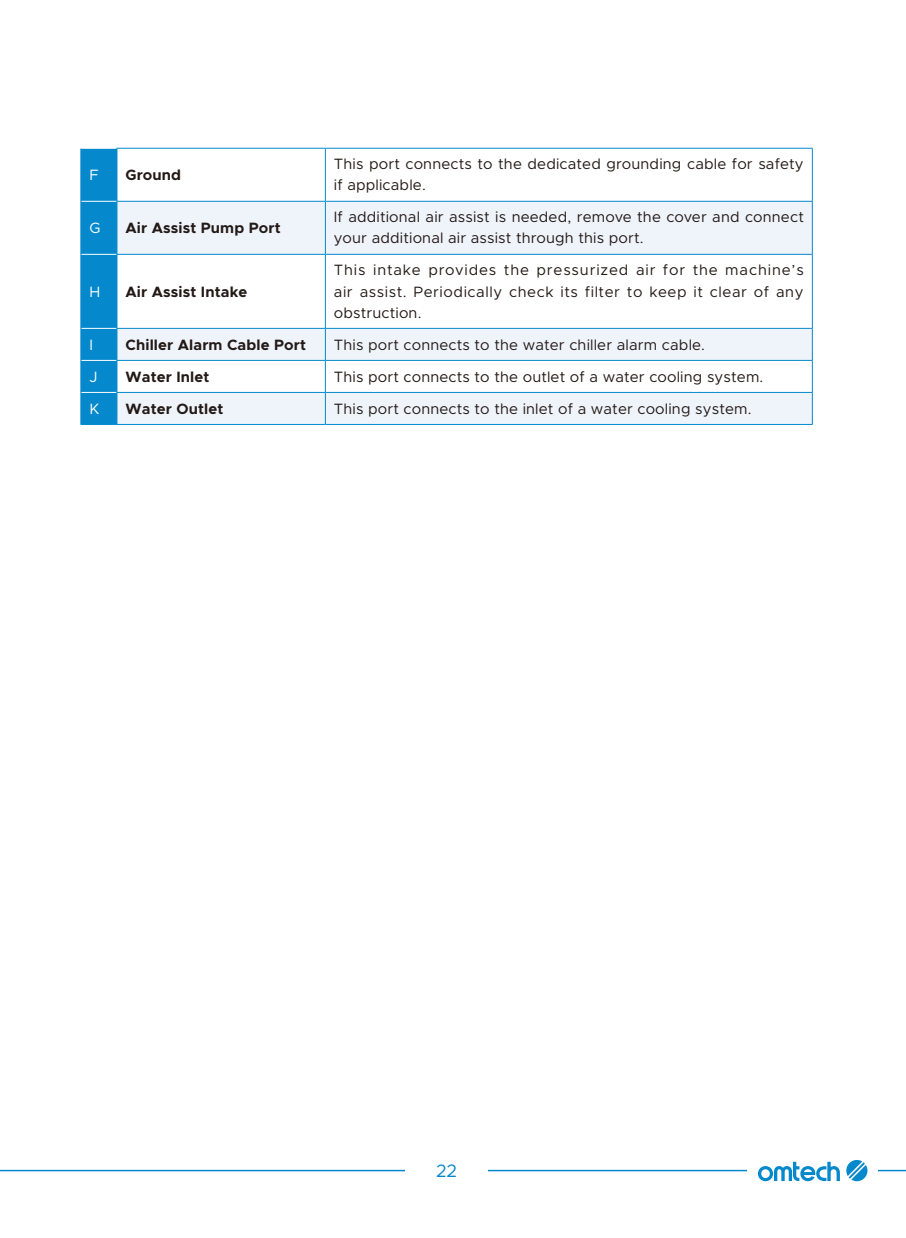
<style>
.page{position:relative;width:906px;height:1238px;background:#fff}
.page>*{position:absolute;margin:0;border:0;box-sizing:border-box;transform-origin:0 0}
.t1{font:18px "Metropolis";color:#0589cc}
.R-正文{font:15px/21px "Metropolis";letter-spacing:.01em;color:#231916}
.R-正文-2{font:700 15px "Metropolis";letter-spacing:.01em;color:#231916}
.R-正文-3{font:15px "Metropolis";color:#fff}
</style>
<div class="page">
<hr style="left:0;top:1169px;width:906px;height:2px;background:#0589cc">
<div style="left:747px;top:1149px;width:131px;height:42px;background:#fff"></div>
<svg style="left:758px;top:1161px;width:82px;height:20px"></svg>
<svg style="left:846px;top:1160px;width:21px;height:21px"></svg>
<div style="left:405px;top:1161px;width:83px;height:18px;background:#fff"></div>
<div style="left:81px;top:149px;width:36px;height:275px;background:#0589cc"></div>
<svg style="left:118px;top:202px;width:694px;height:222px;fill:#eff4fb"></svg>
<hr style="left:81px;top:201px;width:36px;height:1px;background:#fff">
<hr style="left:81px;top:254px;width:36px;height:1px;background:#fff">
<hr style="left:81px;top:328px;width:36px;height:1px;background:#fff">
<hr style="left:81px;top:360px;width:36px;height:1px;background:#fff">
<hr style="left:81px;top:392px;width:36px;height:1px;background:#fff">
<hr style="left:117px;top:148px;width:208px;height:1px;background:#0589cc">
<hr style="left:325px;top:148px;width:487px;height:1px;background:#0589cc">
<hr style="left:325px;top:149px;width:1px;height:52px;background:#0589cc">
<hr style="left:117px;top:201px;width:208px;height:1px;background:#0589cc">
<hr style="left:325px;top:201px;width:487px;height:1px;background:#0589cc">
<hr style="left:325px;top:202px;width:1px;height:52px;background:#0589cc">
<hr style="left:117px;top:254px;width:208px;height:1px;background:#0589cc">
<hr style="left:325px;top:254px;width:487px;height:1px;background:#0589cc">
<hr style="left:325px;top:255px;width:1px;height:73px;background:#0589cc">
<hr style="left:117px;top:328px;width:208px;height:1px;background:#0589cc">
<hr style="left:325px;top:328px;width:487px;height:1px;background:#0589cc">
<hr style="left:325px;top:329px;width:1px;height:31px;background:#0589cc">
<hr style="left:117px;top:360px;width:208px;height:1px;background:#0589cc">
<hr style="left:325px;top:360px;width:487px;height:1px;background:#0589cc">
<hr style="left:325px;top:361px;width:1px;height:31px;background:#0589cc">
<hr style="left:117px;top:392px;width:208px;height:1px;background:#0589cc">
<hr style="left:325px;top:392px;width:487px;height:1px;background:#0589cc">
<hr style="left:325px;top:393px;width:1px;height:31px;background:#0589cc">
<hr style="left:812px;top:149px;width:1px;height:52px;background:#0589cc">
<hr style="left:812px;top:202px;width:1px;height:52px;background:#0589cc">
<hr style="left:812px;top:255px;width:1px;height:73px;background:#0589cc">
<hr style="left:812px;top:329px;width:1px;height:31px;background:#0589cc">
<hr style="left:812px;top:361px;width:1px;height:31px;background:#0589cc">
<hr style="left:812px;top:393px;width:1px;height:31px;background:#0589cc">
<hr style="left:117px;top:424px;width:208px;height:1px;background:#0589cc">
<hr style="left:325px;top:424px;width:487px;height:1px;background:#0589cc">
<hr style="left:80px;top:149px;width:1px;height:52px;background:#0589cc">
<hr style="left:117px;top:149px;width:1px;height:52px;background:#0589cc">
<hr style="left:80px;top:201px;width:1px;height:53px;background:#0589cc">
<hr style="left:117px;top:202px;width:1px;height:52px;background:#0589cc">
<hr style="left:80px;top:254px;width:1px;height:74px;background:#0589cc">
<hr style="left:117px;top:255px;width:1px;height:73px;background:#0589cc">
<hr style="left:80px;top:328px;width:1px;height:32px;background:#0589cc">
<hr style="left:117px;top:329px;width:1px;height:31px;background:#0589cc">
<hr style="left:80px;top:360px;width:1px;height:32px;background:#0589cc">
<hr style="left:117px;top:361px;width:1px;height:31px;background:#0589cc">
<hr style="left:80px;top:392px;width:1px;height:32px;background:#0589cc">
<hr style="left:117px;top:393px;width:1px;height:31px;background:#0589cc">
<hr style="left:80px;top:424px;width:37px;height:1px;background:#0589cc">
<p class="R-正文-3" style="left:89px;top:165px;width:11px">F</p>
<p class="R-正文-2" style="left:125px;top:165px;width:57px">Ground</p>
<p class="R-正文" style="left:334px;top:154px;width:471px">This port connects to the dedicated grounding cable for safety if applicable.</p>
<p class="R-正文-3" style="left:89px;top:218px;width:13px">G</p>
<p class="R-正文-2" style="left:125px;top:218px;width:157px">Air Assist Pump Port</p>
<p class="R-正文" style="left:334px;top:207px;width:471px">If additional air assist is needed, remove the cover and connect your additional air assist through this port.</p>
<p class="R-正文-3" style="left:89px;top:282px;width:12px">H</p>
<p class="R-正文-2" style="left:125px;top:282px;width:123px">Air Assist Intake</p>
<p class="R-正文" style="left:334px;top:260px;width:471px;text-align:justify">This intake provides the pressurized air for the machine’s air assist. Periodically check its filter to keep it clear of any obstruction.</p>
<p class="R-正文-3" style="left:89px;top:335px;width:5px">I</p>
<p class="R-正文-2" style="left:125px;top:335px;width:182px">Chiller Alarm Cable Port</p>
<p class="R-正文" style="left:334px;top:334px;width:373px">This port connects to the water chiller alarm cable.</p>
<p class="R-正文-3" style="left:89px;top:367px;width:10px">J</p>
<p class="R-正文-2" style="left:125px;top:367px;width:86px">Water Inlet</p>
<p class="R-正文" style="left:334px;top:366px;width:431px">This port connects to the outlet of a water cooling system.</p>
<p class="R-正文-3" style="left:89px;top:399px;width:11px">K</p>
<p class="R-正文-2" style="left:125px;top:399px;width:100px">Water Outlet</p>
<p class="R-正文" style="left:334px;top:398px;width:419px">This port connects to the inlet of a water cooling system.</p>
<p class="t1" style="left:436px;top:1159px;width:23px">22</p>
</div>
